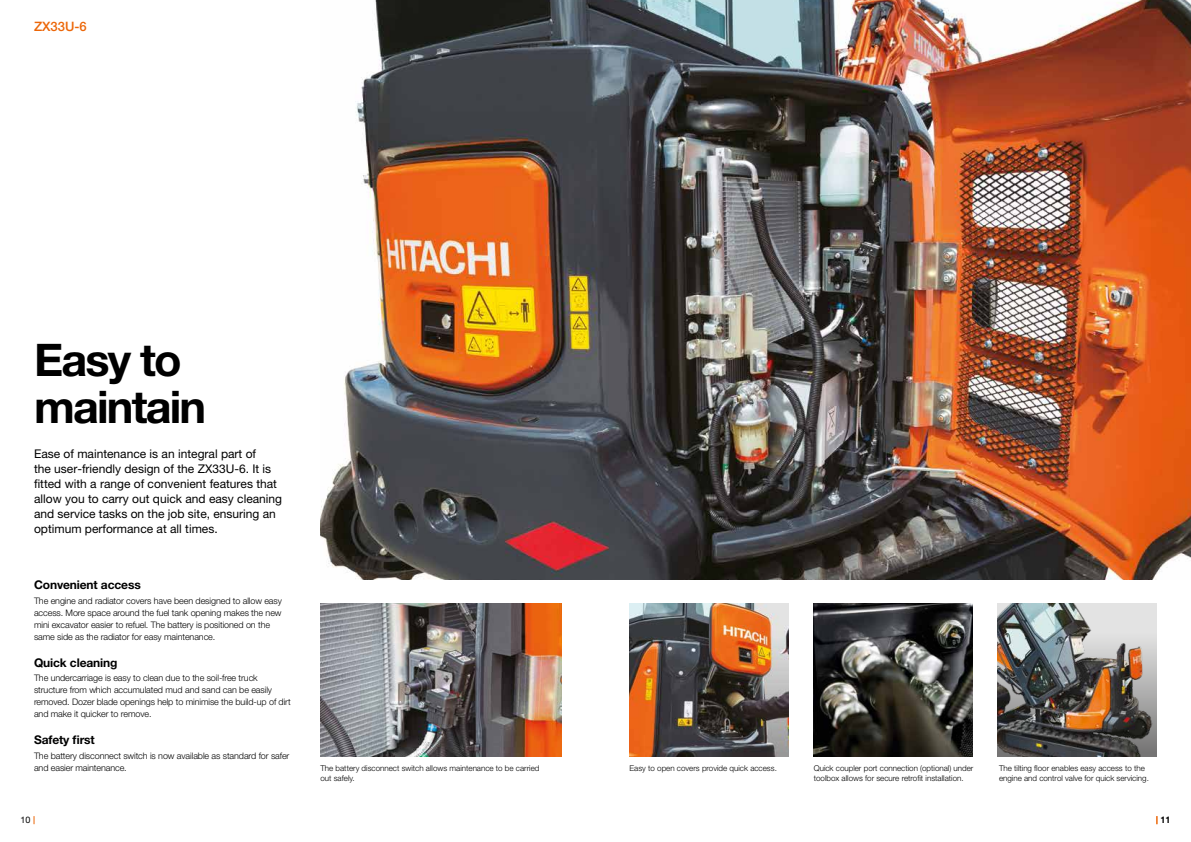
<style>
.page{position:relative;width:1191px;height:842px;background:#fff}
.page>*{position:absolute;margin:0;border:0;box-sizing:border-box;transform-origin:0 0}
.t1{font:700 45px/47px "Helvetica Neue LT Pro";letter-spacing:-.04em;color:#000}
.t2{font:500 13px "Helvetica Neue LT Pro";color:#ec6608}
.t3{font:12px/15px "Helvetica Neue LT Pro";color:#000}
.t4{font:700 12px "Helvetica Neue LT Pro";letter-spacing:-.01em;color:#000}
.t5{font:300 9px/12px "Helvetica Neue LT Pro";letter-spacing:-.01em;color:#000}
.t6{font:9px "Helvetica Neue LT Pro";color:#000}
.t7{font:300 8px/10px "Helvetica Neue LT Pro";color:#000}
</style>
<div class="page">
<img style="left:997px;top:604px;width:159px;height:153px">
<img style="left:630px;top:604px;width:158px;height:153px">
<img style="left:813px;top:604px;width:159px;height:153px">
<img style="left:320px;top:0;width:871px;height:580px">
<img style="left:320px;top:604px;width:241px;height:153px">
<h2 class="t2" style="left:34px;top:18px;width:54px">ZX33U-6</h2>
<h1 class="t1" style="left:34px;top:336px;width:174px">Easy to maintain</h1>
<p class="t3" style="left:34px;top:446px;width:250px">Ease of maintenance is an integral part of<br>the user-friendly design of the ZX33U-6. It is fitted with a range of convenient features that allow you to carry out quick and easy cleaning and service tasks on the job site, ensuring an optimum performance at all times.</p>
<h3 class="t4" style="left:34px;top:577px;width:108px">Convenient access</h3>
<p class="t5" style="left:34px;top:594px;width:249px">The engine and radiator covers have been designed to allow easy access. More space around the fuel tank opening makes the new mini excavator easier to refuel. The battery is positioned on the same side as the radiator for easy maintenance.</p>
<h3 class="t4" style="left:34px;top:655px;width:85px">Quick cleaning</h3>
<p class="t5" style="left:34px;top:672px;width:258px">The undercarriage is easy to clean due to the soil-free truck structure from which accumulated mud and sand can be easily removed. Dozer blade openings help to minimise the build-up of dirt and make it quicker to remove.</p>
<h3 class="t4" style="left:34px;top:733px;width:62px">Safety first</h3>
<p class="t5" style="left:34px;top:750px;width:257px">The battery disconnect switch is now available as standard for safer and easier maintenance.</p>
<p class="t7" style="left:813px;top:763px;width:161px">Quick coupler port connection (optional) under toolbox allows for secure retrofit installation.</p>
<p class="t7" style="left:320px;top:763px;width:221px">The battery disconnect switch allows maintenance to be carried</p>
<p class="t7" style="left:629px;top:763px;width:149px">Easy to open covers provide quick access.</p>
<p class="t7" style="left:320px;top:773px;width:36px">out safely.</p>
<p class="t7" style="left:999px;top:763px;width:151px">The tilting floor enables easy access to the engine and control valve for quick servicing.</p>
<p class="t6" style="left:20px;top:815px;width:12px">10</p>
<p class="t6" style="left:1160px;top:815px;width:12px">11</p>
</div>
